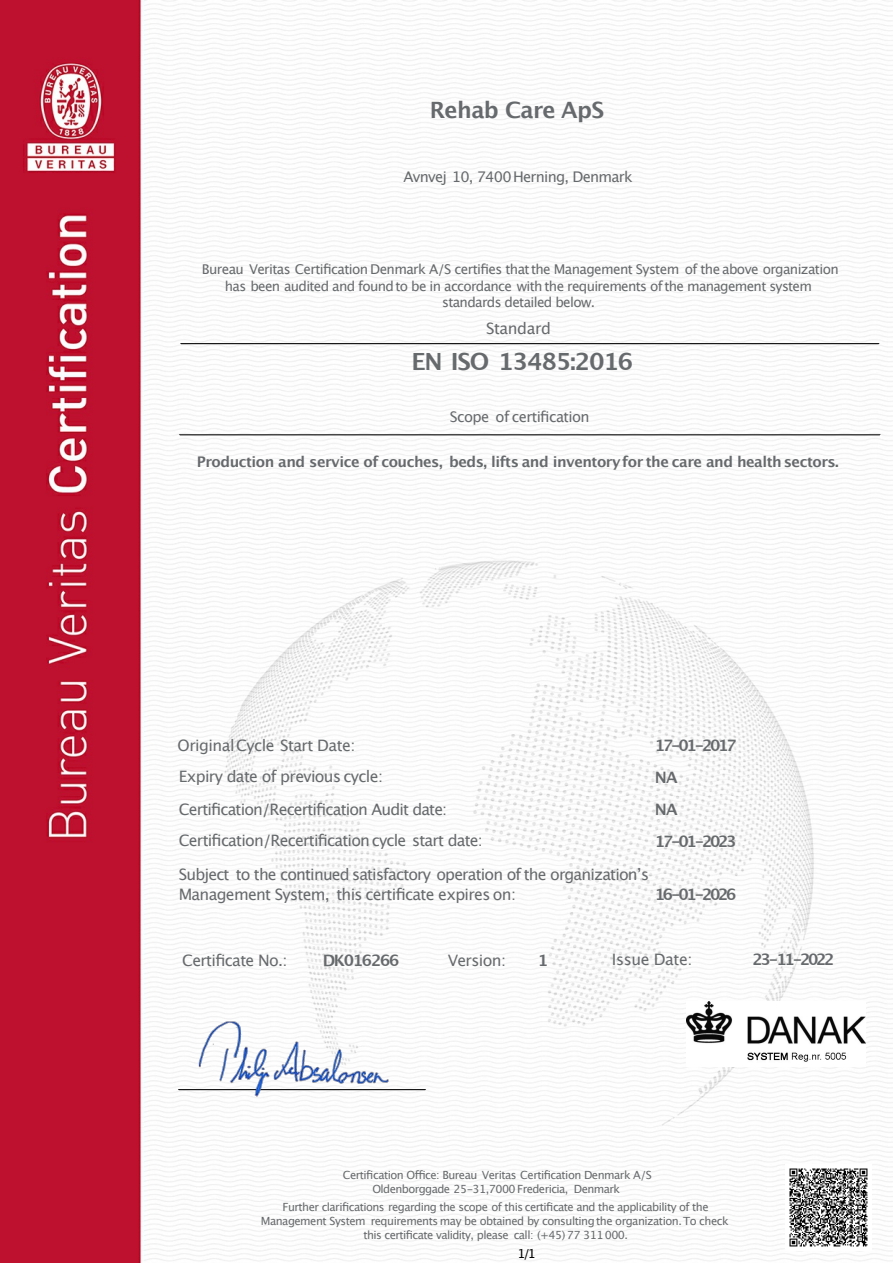
<style>
.page{position:relative;width:893px;height:1263px;background:#fff}
.page>*{position:absolute;margin:0;border:0;box-sizing:border-box;transform-origin:0 0}
.t1{font:700 23.7px "Lucida Grande";letter-spacing:-.055em;color:#676a6c}
.t2{font:700 22.5px "Lucida Grande";letter-spacing:-.03em;color:#676a6c}
.t3{font:15.75px/19.5px "Lucida Grande";letter-spacing:-.05em;color:#676a6c}
.t4{font:700 15.75px "Lucida Grande";letter-spacing:-.15em;color:#676a6c}
.t5{font:15.75px "Lucida Grande";letter-spacing:-.025em;color:#676a6c}
.t6{font:700 15.75px "Lucida Grande";letter-spacing:-.085em;color:#676a6c}
.t7{font:700 14.7px "Lucida Grande";letter-spacing:-.035em;color:#676a6c}
.t8{font:14.7px "Lucida Grande";letter-spacing:-.05em;color:#676a6c}
.t9{font:13.5px/16.8px "Lucida Grande";letter-spacing:-.05em;color:#676a6c;text-align:center}
.t10{font:12.45px "Lucida Grande";color:#000}
.t11{font:11.25px/14.1px "Lucida Grande";letter-spacing:-.05em;color:#676a6c;text-align:center}
</style>
<div class="page">
<img style="left:0;top:0;width:893px;height:1263px">
<img style="left:686px;top:1001px;width:179px;height:65px">
<svg style="left:178px;top:1089px;width:248px;height:1px"></svg>
<img style="left:191px;top:1014px;width:201px;height:89px">
<svg style="left:179px;top:434px;width:702px;height:1px"></svg>
<svg style="left:180px;top:343px;width:700px;height:1px"></svg>
<img style="left:785px;top:1164px;width:87px;height:87px">
<h2 class="t2" style="left:430px;top:100px;width:176px">Rehab Care ApS</h2>
<h3 class="t8" style="left:404px;top:170px;width:231px">Avnvej 10, 7400Herning, Denmark</h3>
<p class="t9" style="left:202px;top:261px;width:638px">Bureau Veritas Certification Denmark A/S certifies that the Management System of the above organization has been audited and found to be in accordance with the requirements of the management system standards detailed below.</p>
<h3 class="t5" style="left:486px;top:322px;width:66px">Standard</h3>
<h1 class="t1" style="left:411px;top:351px;width:223px">EN ISO 13485:2016</h1>
<h3 class="t8" style="left:450px;top:411px;width:141px">Scope of certification</h3>
<h3 class="t7" style="left:197px;top:455px;width:643px">Production and service of couches, beds, lifts and inventoryfor the care and health sectors.</h3>
<h3 class="t3" style="left:178px;top:736px;width:179px">OriginalCycle Start Date:</h3>
<h3 class="t4" style="left:655px;top:739px;width:83px">17-01-2017</h3>
<h3 class="t3" style="left:179px;top:768px;width:206px">Expiry date of previous cycle:</h3>
<h3 class="t4" style="left:655px;top:770px;width:24px">NA</h3>
<h3 class="t3" style="left:179px;top:801px;width:270px">Certification/Recertification Audit date:</h3>
<h3 class="t4" style="left:655px;top:803px;width:24px">NA</h3>
<h3 class="t3" style="left:179px;top:832px;width:306px">Certification/Recertificationcycle start date:</h3>
<h3 class="t4" style="left:655px;top:834px;width:83px">17-01-2023</h3>
<h3 class="t3" style="left:179px;top:866px;width:472px">Subject to the continued satisfactory operation of the organizationʼs<br>Management System, this certificate expires on:</h3>
<h3 class="t4" style="left:655px;top:887px;width:83px">16-01-2026</h3>
<h3 class="t3" style="left:182px;top:951px;width:107px">Certificate No.:</h3>
<h3 class="t3" style="left:448px;top:951px;width:60px">Version:</h3>
<h3 class="t4" style="left:538px;top:954px;width:12px">1</h3>
<h3 class="t5" style="left:612px;top:952px;width:82px">Issue Date:</h3>
<h3 class="t4" style="left:753px;top:953px;width:83px">23-11-2022</h3>
<h3 class="t6" style="left:323px;top:954px;width:78px">DK016266</h3>
<p class="t11" style="left:343px;top:1168px;width:311px">Certification Office: Bureau Veritas Certification Denmark A/S<br>Oldenborggade 25-31,7000 Fredericia, Denmark</p>
<p class="t11" style="left:261px;top:1201px;width:469px">Further clarifications regarding the scope of this certificate and the applicability of the<br>Management System requirements may be obtained by consulting the organization.To check this certificate validity, please call: (+45) 77 311 000.</p>
<p class="t10" style="left:518px;top:1249px;width:20px">1/1</p>
</div>
